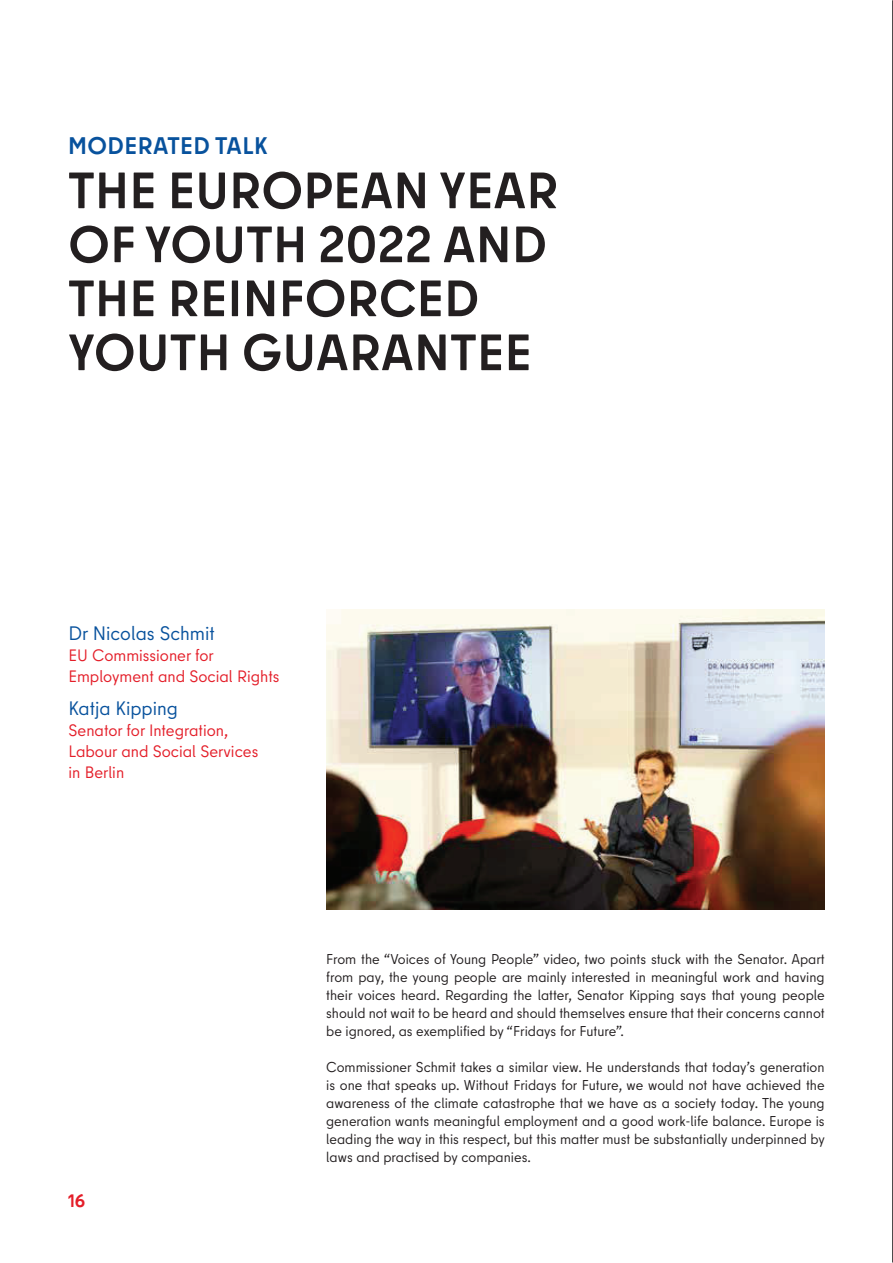
<style>
.page{position:relative;width:893px;height:1263px;background:#fff}
.page>*{position:absolute;margin:0;border:0;box-sizing:border-box;transform-origin:0 0}
.t1{font:700 51px/54px "Berlin Type";letter-spacing:.01em;color:#231f20}
.t2{font:700 24px "Berlin Type";letter-spacing:.02em;color:#08529d}
.t3{font:19.5px "Berlin Type";color:#08529d}
.t4{font:700 18px "Berlin Type";color:#e41e29}
.t5{font:16.5px/21px "Berlin Type";color:#e41e29}
.t6{font:14.25px/18px "Berlin Type";color:#231f20;text-align:justify}
</style>
<div class="page">
<img style="left:326px;top:609px;width:499px;height:301px">
<hr style="left:892px;top:0;width:1px;height:1263px;background:#231f20">
<h1 class="t2" style="left:68px;top:137px;width:201px">MODERATED TALK</h1>
<p class="t1" style="left:68px;top:168px;width:491px">THE EUROPEAN YEAR<br>OF YOUTH 2022 AND<br>THE REINFORCED<br>YOUTH GUARANTEE</p>
<p class="t3" style="left:69px;top:626px;width:148px">Dr Nicolas Schmit</p>
<p class="t5" style="left:69px;top:646px;width:212px">EU Commissioner for<br>Employment and Social Rights</p>
<p class="t3" style="left:69px;top:701px;width:111px">Katja Kipping</p>
<p class="t5" style="left:69px;top:721px;width:191px">Senator for Integration,<br>Labour and Social Services in Berlin</p>
<p class="t4" style="left:68px;top:1194px;width:19px">16</p>
<p class="t6" style="left:326px;top:951px;width:500px">From the “Voices of Young People” video, two points stuck with the Senator. Apart from pay, the young people are mainly interested in meaningful work and having their voices heard. Regarding the latter, Senator Kipping says that young people should not wait to be heard and should themselves ensure that their concerns cannot be ignored, as exemplified by “Fridays for Future”.</p>
<p class="t6" style="left:326px;top:1059px;width:500px">Commissioner Schmit takes a similar view. He understands that today’s generation is one that speaks up. Without Fridays for Future, we would not have achieved the awareness of the climate catastrophe that we have as a society today. The young generation wants meaningful employment and a good work-life balance. Europe is leading the way in this respect, but this matter must be substantially underpinned by laws and practised by companies.</p>
</div>
